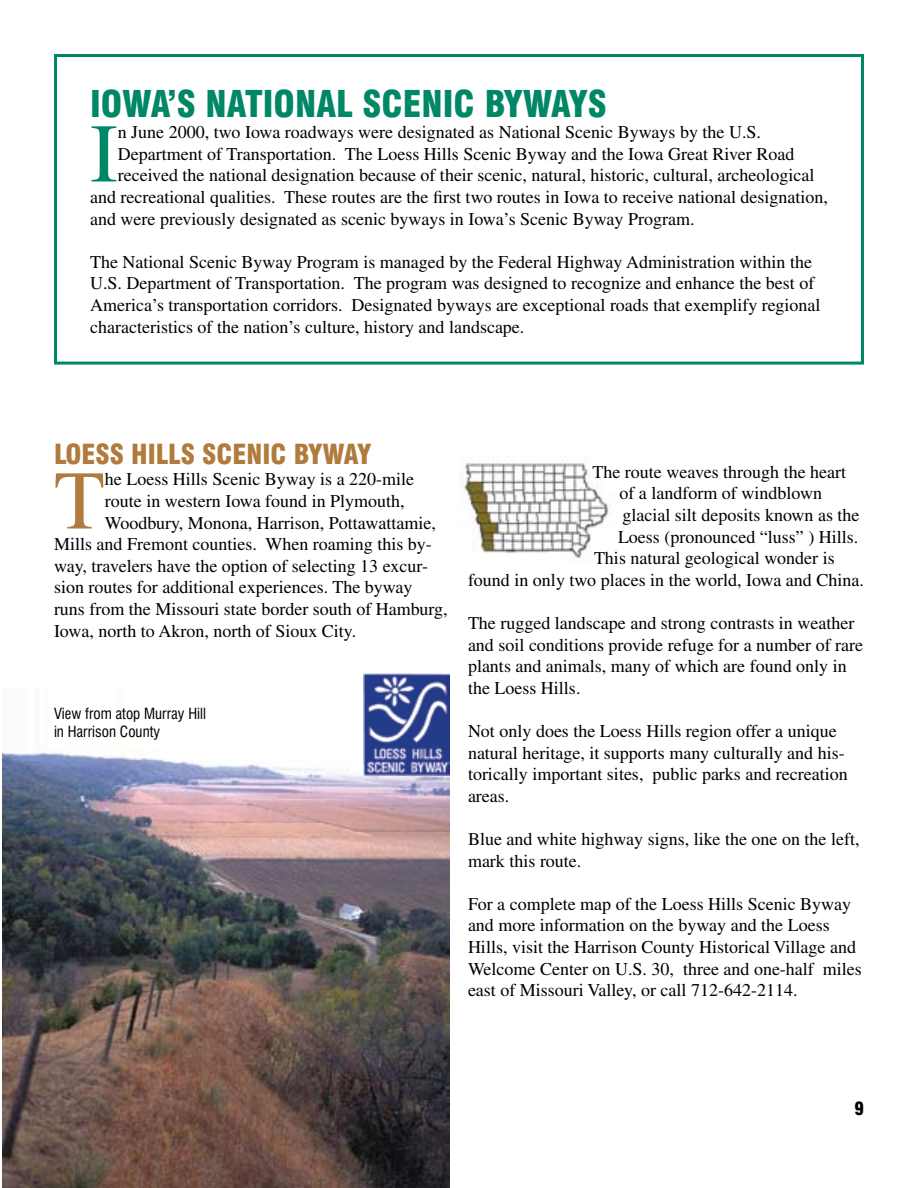
<style>
.page{position:relative;width:918px;height:1188px;background:#fff}
.page>*{position:absolute;margin:0;border:0;box-sizing:border-box;transform-origin:0 0}
.t1{font:83.25px "Times";color:#b07b3c}
.t2{font:83.25px "Times";color:#008765}
.t3{font:900 condensed 36px "Swiss 721 BT";color:#008765}
.t4{font:900 condensed 27px "Swiss 721 BT";color:#b07b3c}
.t5{font:18px/21.6px "Times";color:#000}
.t6{font:900 condensed 18px "Swiss 721 BT";color:#000}
.t7{font:condensed 15px/18px "Swiss 721 BT";color:#000}
</style>
<div class="page">
<img style="left:461px;top:461px;width:151px;height:98px">
<img style="left:2px;top:748px;width:448px;height:440px">
<img style="left:363px;top:674px;width:87px;height:102px">
<div style="left:54px;top:54px;width:810px;height:311px;border:3px solid #008765"></div>
<h2 class="t3" style="left:90px;top:82px;width:518px">IOWA’S NATIONAL SCENIC BYWAYS</h2>
<h1 class="t2" style="left:90px;top:107px;width:29px">I</h1>
<p class="t5" style="left:118px;top:121px;width:645px">n June 2000, two Iowa roadways were designated as National Scenic Byways by the U.S.</p>
<p class="t5" style="left:118px;top:143px;width:678px">Department of Transportation. The Loess Hills Scenic Byway and the Iowa Great River Road</p>
<p class="t5" style="left:118px;top:165px;width:698px">received the national designation because of their scenic, natural, historic, cultural, archeological</p>
<p class="t5" style="left:90px;top:186px;width:740px">and recreational qualities. These routes are the first two routes in Iowa to receive national designation,</p>
<p class="t5" style="left:90px;top:208px;width:606px">and were previously designated as scenic byways in Iowa’s Scenic Byway Program.</p>
<p class="t5" style="left:90px;top:251px;width:732px">The National Scenic Byway Program is managed by the Federal Highway Administration within the U.S. Department of Transportation. The program was designed to recognize and enhance the best of America’s transportation corridors. Designated byways are exceptional roads that exemplify regional characteristics of the nation’s culture, history and landscape.</p>
<h3 class="t4" style="left:54px;top:438px;width:319px">LOESS HILLS SCENIC BYWAY</h3>
<h1 class="t1" style="left:54px;top:454px;width:52px">T</h1>
<p class="t5" style="left:105px;top:468px;width:311px">he Loess Hills Scenic Byway is a 220-mile</p>
<p class="t5" style="left:105px;top:490px;width:301px">route in western Iowa found in Plymouth,</p>
<p class="t5" style="left:105px;top:512px;width:333px">Woodbury, Monona, Harrison, Pottawattamie,</p>
<p class="t5" style="left:54px;top:533px;width:379px">Mills and Fremont counties. When roaming this by-</p>
<p class="t5" style="left:54px;top:555px;width:376px">way, travelers have the option of selecting 13 excur-</p>
<p class="t5" style="left:54px;top:576px;width:360px">sion routes for additional experiences. The byway</p>
<p class="t5" style="left:54px;top:598px;width:395px">runs from the Missouri state border south of Hamburg,</p>
<p class="t5" style="left:54px;top:620px;width:304px">Iowa, north to Akron, north of Sioux City.</p>
<p class="t7" style="left:54px;top:705px;width:153px">View from atop Murray Hill in Harrison County</p>
<p class="t5" style="left:592px;top:461px;width:255px">The route weaves through the heart</p>
<p class="t5" style="left:620px;top:482px;width:204px">of a landform of windblown</p>
<p class="t5" style="left:622px;top:504px;width:239px">glacial silt deposits known as the</p>
<p class="t5" style="left:618px;top:526px;width:242px">Loess (pronounced “luss” ) Hills.</p>
<p class="t5" style="left:594px;top:547px;width:242px">This natural geological wonder is</p>
<p class="t5" style="left:468px;top:569px;width:397px">found in only two places in the world, Iowa and China.</p>
<p class="t5" style="left:468px;top:612px;width:397px">The rugged landscape and strong contrasts in weather and soil conditions provide refuge for a number of rare plants and animals, many of which are found only in the Loess Hills.</p>
<p class="t5" style="left:468px;top:720px;width:381px">Not only does the Loess Hills region offer a unique natural heritage, it supports many culturally and his&shy;torically important sites, public parks and recreation areas.</p>
<p class="t5" style="left:468px;top:828px;width:393px">Blue and white highway signs, like the one on the left, mark this route.</p>
<p class="t5" style="left:468px;top:893px;width:395px">For a complete map of the Loess Hills Scenic Byway and more information on the byway and the Loess Hills, visit the Harrison County Historical Village and Welcome Center on U.S. 30, three and one-half miles east of Missouri Valley, or call 712-642-2114.</p>
<p class="t6" style="left:854px;top:1098px;width:11px">9</p>
</div>
